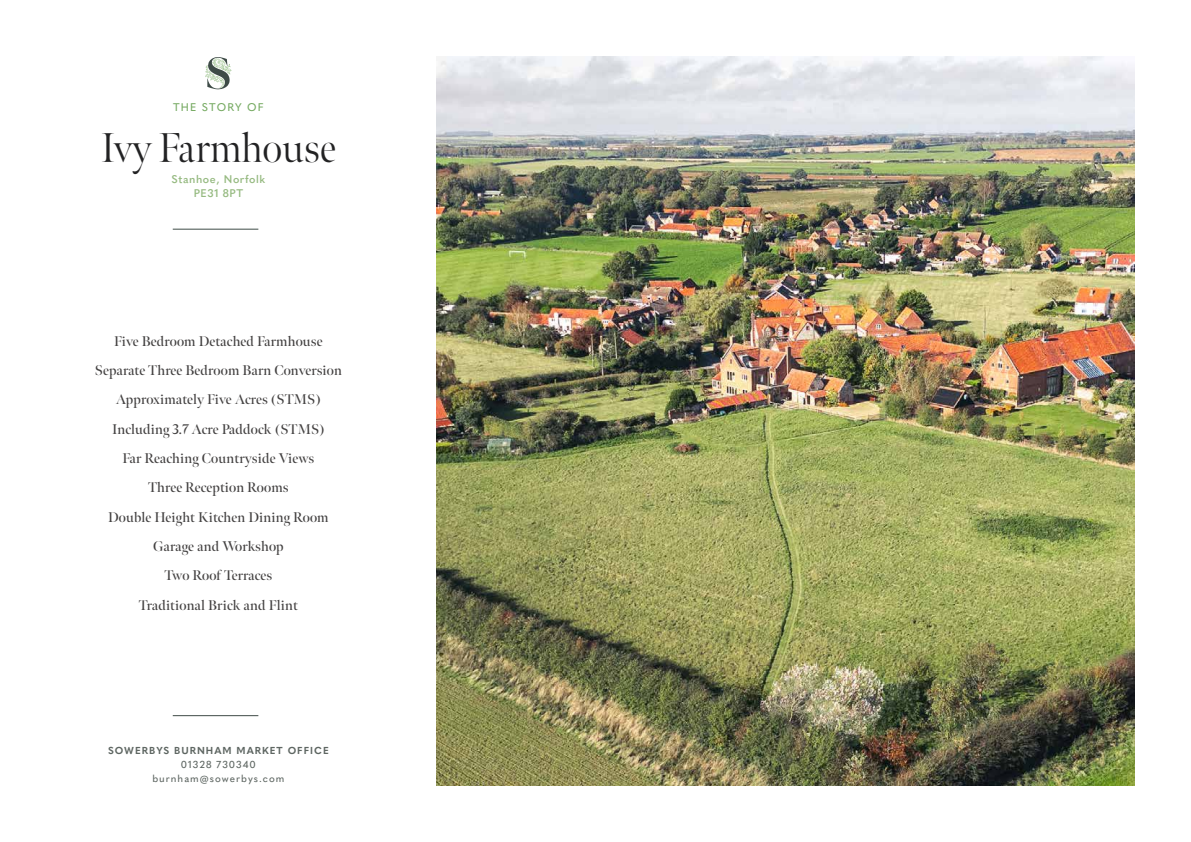
<style>
.page{position:relative;width:1191px;height:842px;background:#fff}
.page>*{position:absolute;margin:0;border:0;box-sizing:border-box;transform-origin:0 0}
.t1{font:300 41.5px "Meno Banner";color:#222223}
.t2{font:600 14px/29.3px "Meno Banner";letter-spacing:.01em;color:#434141;text-align:center}
.t3{font:600 11px/14px "Quasimoda";letter-spacing:.05em;color:#96ba81;text-align:center}
.t4{font:500 11px "Quasimoda";letter-spacing:.1em;color:#76aa62}
.t5{font:500 10px/14px "Quasimoda";letter-spacing:.1em;color:#5e6662;text-align:center}
.t6{font:700 10px "Quasimoda";letter-spacing:.1em;color:#5e6662}
</style>
<div class="page">
<img style="left:437px;top:56px;width:697px;height:730px">
<hr style="left:173px;top:715px;width:85px;height:1px;background:#3e4b47">
<hr style="left:173px;top:229px;width:85px;height:1px;background:#3e4b47">
<svg style="left:205px;top:57px;width:27px;height:32px"></svg>
<p class="t4" style="left:173px;top:99px;width:92px">THE STORY OF</p>
<h1 class="t1" style="left:101px;top:123px;width:236px">Ivy Farmhouse</h1>
<p class="t3" style="left:171px;top:172px;width:95px">Stanhoe, Norfolk<br>PE31 8PT</p>
<p class="t2" style="left:95px;top:326px;width:249px">Five Bedroom Detached Farmhouse<br>Separate Three Bedroom Barn Conversion<br>Approximately Five Acres (STMS)<br>Including 3.7 Acre Paddock (STMS)<br>Far Reaching Countryside Views<br>Three Reception Rooms<br>Double Height Kitchen Dining Room<br>Garage and Workshop<br>Two Roof Terraces<br>Traditional Brick and Flint</p>
<p class="t6" style="left:108px;top:743px;width:222px">SOWERBYS BURNHAM MARKET OFFICE</p>
<p class="t5" style="left:152px;top:757px;width:133px">01328 730340 burnham@sowerbys.com</p>
</div>
